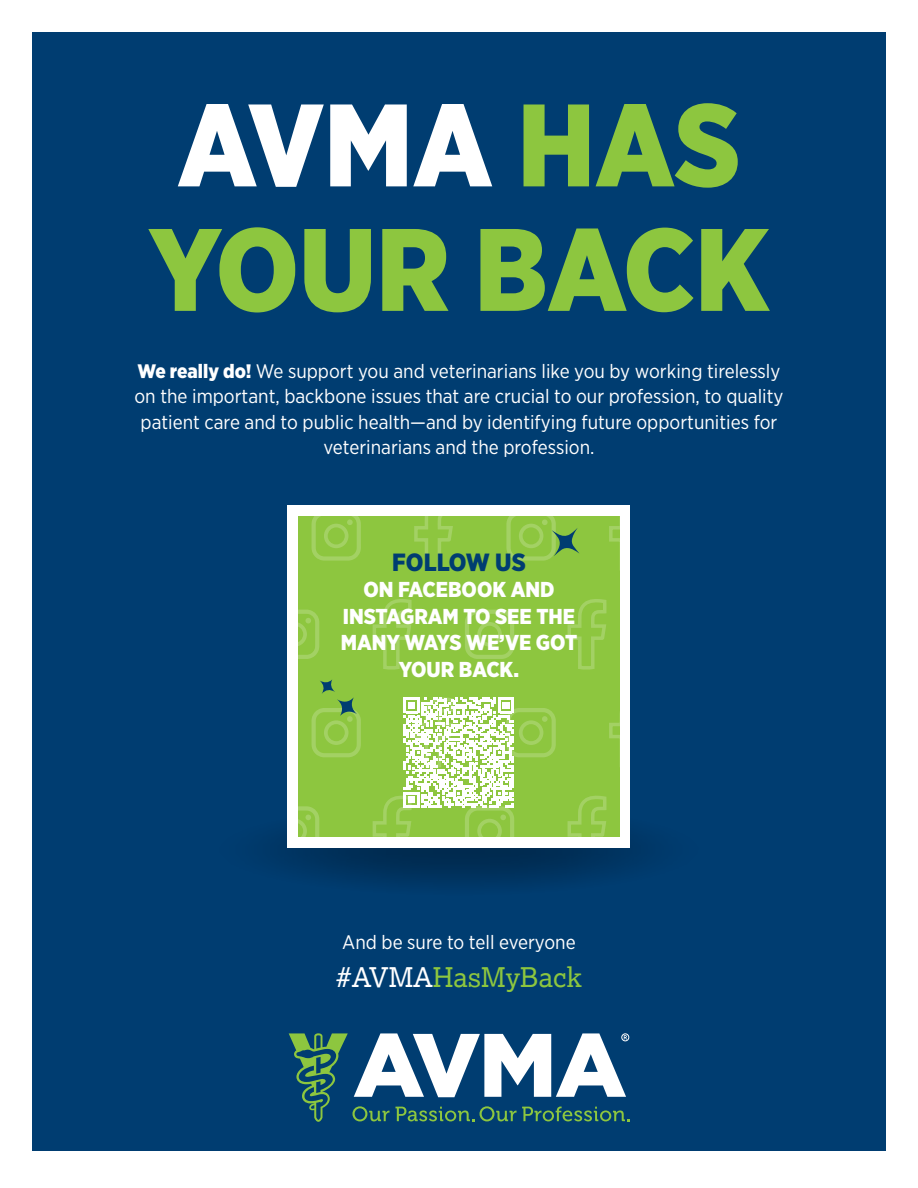
<style>
.page{position:relative;width:918px;height:1188px;background:#fff}
.page>*{position:absolute;margin:0;border:0;box-sizing:border-box;transform-origin:0 0}
.t1{font:900 117px/124.5px "Gotham Narrow";color:#8dc63f}
.t2{font:27px "Lexia";color:#8dc63f}
.t3{font:900 24.9px "Gotham Narrow";color:#003d71}
.t4{font:900 21.6px/26.5px "Gotham Narrow";color:#fff;text-align:center}
.t5{font:19.5px/25.5px "Gotham Narrow";color:#fff;text-align:center}
.s1{color:#fff}
.s2{font-weight:900}
</style>
<div class="page">
<div style="left:32px;top:32px;width:854px;height:1119px;background:#003d71"></div>
<svg style="left:289px;top:1033px;width:340px;height:89px"></svg>
<div style="left:218px;top:803px;width:483px;height:93px;background:#000;opacity:.5"></div>
<div style="left:288px;top:506px;width:342px;height:342px;background:#fff"></div>
<div style="left:298px;top:516px;width:322px;height:321px;background:#8dc63f"></div>
<svg style="left:311px;top:516px;width:50px;height:45px"></svg>
<svg style="left:298px;top:610px;width:21px;height:49px"></svg>
<svg style="left:298px;top:806px;width:21px;height:31px"></svg>
<svg style="left:311px;top:680px;width:50px;height:77px"></svg>
<svg style="left:372px;top:516px;width:248px;height:321px"></svg>
<h1 class="t1" style="left:149px;top:82px;width:622px"><span class="s1">AVMA</span> HAS<br>YOUR BACK</h1>
<p class="t5" style="left:134px;top:358px;width:651px"><span class="s2">We really do!</span> We support you and veterinarians like you by working tirelessly on the important, backbone issues that are crucial to our profession, to quality patient care and to public health—and by identifying future opportunities for veterinarians and the profession.</p>
<p class="t3" style="left:392px;top:545px;width:135px">FOLLOW US</p>
<p class="t4" style="left:341px;top:576px;width:238px">ON FACEBOOK AND<br>INSTAGRAM TO SEE THE<br>MANY WAYS WE’VE GOT<br>YOUR BACK.</p>
<p class="t5" style="left:342px;top:929px;width:235px">And be sure to tell everyone</p>
<h2 class="t2" style="left:336px;top:960px;width:247px"><span class="s1">#AVMA</span>HasMyBack</h2>
</div>
